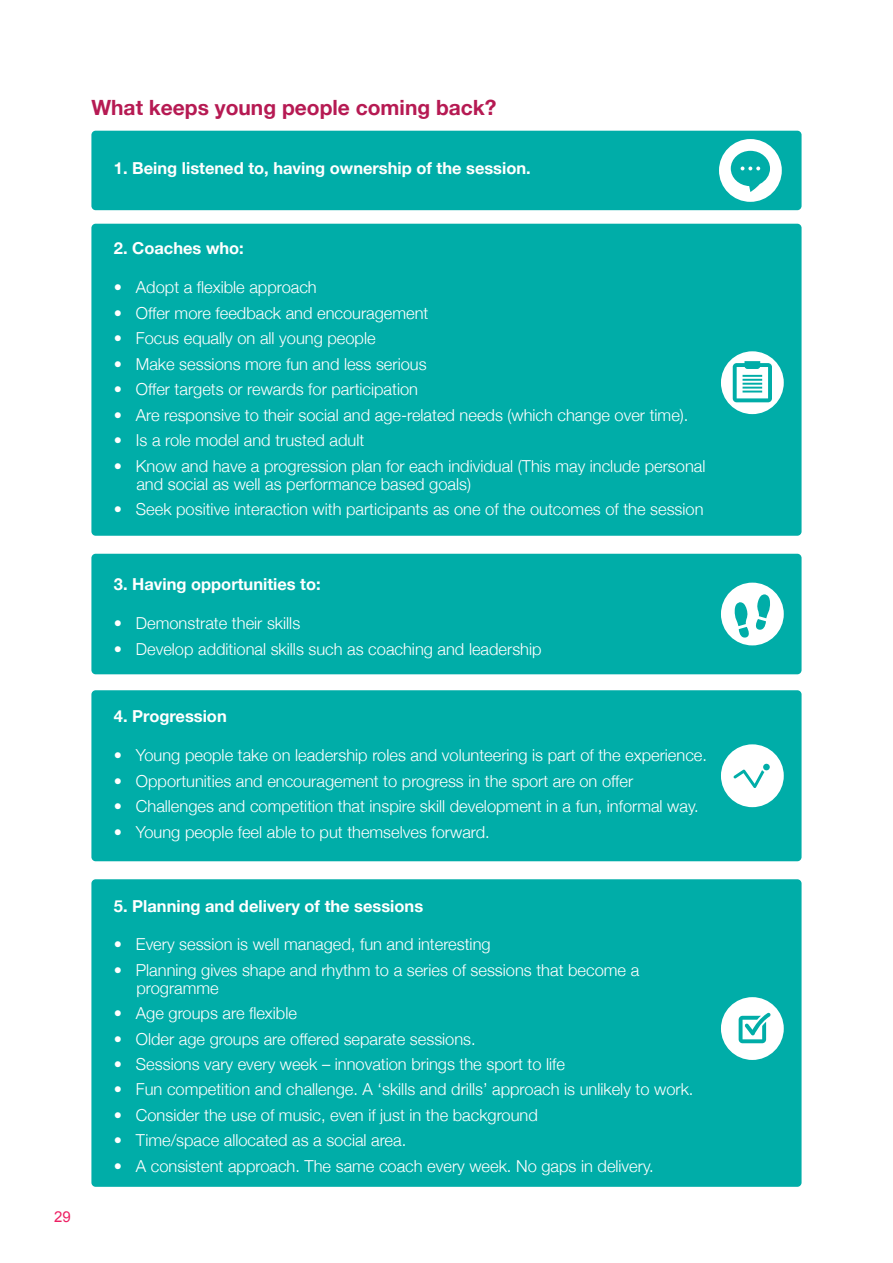
<style>
.page{position:relative;width:893px;height:1263px;background:#fff}
.page>*{position:absolute;margin:0;border:0;box-sizing:border-box;transform-origin:0 0}
.t1{font:700 21px "Helvetica Neue";color:#b61a53}
.t2{font:300 16.5px/18px "Helvetica Neue";color:#fff}
.t3{font:700 16.5px "Helvetica Neue";color:#fff}
.t4{font:15px "Arial";color:#ed1f63}
</style>
<div class="page">
<div style="left:91px;top:554px;width:710px;height:120px;background:#00ada8;border-radius:4px"></div>
<div style="left:91px;top:690px;width:710px;height:171px;background:#00ada8;border-radius:4px"></div>
<div style="left:91px;top:879px;width:710px;height:308px;background:#00ada8;border-radius:4px"></div>
<div style="left:91px;top:131px;width:710px;height:79px;background:#00ada8;border-radius:4px"></div>
<div style="left:91px;top:224px;width:710px;height:312px;background:#00ada8;border-radius:4px"></div>
<svg style="left:719px;top:139px;width:63px;height:63px"></svg>
<svg style="left:721px;top:583px;width:63px;height:62px"></svg>
<svg style="left:721px;top:744px;width:63px;height:63px"></svg>
<svg style="left:721px;top:351px;width:63px;height:63px"></svg>
<svg style="left:721px;top:997px;width:63px;height:63px"></svg>
<p class="t1" style="left:91px;top:91px;width:407px">What keeps young people coming back?</p>
<p class="t3" style="left:114px;top:156px;width:418px">1. Being listened to, having ownership of the session.</p>
<p class="t4" style="left:54px;top:1207px;width:18px">29</p>
<p class="t3" style="left:114px;top:235px;width:131px">2. Coaches who:</p>
<p class="t2" style="left:114px;top:277px;width:204px">• Adopt a flexible approach</p>
<p class="t2" style="left:114px;top:303px;width:316px">• Offer more feedback and encouragement</p>
<p class="t2" style="left:114px;top:328px;width:263px">• Focus equally on all young people</p>
<p class="t2" style="left:114px;top:354px;width:314px">• Make sessions more fun and less serious</p>
<p class="t2" style="left:114px;top:379px;width:306px">• Offer targets or rewards for participation</p>
<p class="t2" style="left:114px;top:405px;width:576px">• Are responsive to their social and age-related needs (which change over time).</p>
<p class="t2" style="left:114px;top:430px;width:252px">• Is a role model and trusted adult</p>
<p class="t2" style="left:136px;top:456px;width:571px;text-indent:-22px">• Know and have a progression plan for each individual (This may include personal and social as well as performance based goals)</p>
<p class="t2" style="left:114px;top:499px;width:591px">• Seek positive interaction with participants as one of the outcomes of the session</p>
<p class="t3" style="left:114px;top:571px;width:208px">3. Having opportunities to:</p>
<p class="t2" style="left:114px;top:613px;width:188px">• Demonstrate their skills</p>
<p class="t2" style="left:114px;top:639px;width:429px">• Develop additional skills such as coaching and leadership</p>
<p class="t3" style="left:114px;top:703px;width:114px">4. Progression</p>
<p class="t2" style="left:114px;top:745px;width:595px">• Young people take on leadership roles and volunteering is part of the experience.</p>
<p class="t2" style="left:114px;top:771px;width:521px">• Opportunities and encouragement to progress in the sport are on offer</p>
<p class="t2" style="left:114px;top:796px;width:586px">• Challenges and competition that inspire skill development in a fun, informal way.</p>
<p class="t2" style="left:114px;top:822px;width:377px">• Young people feel able to put themselves forward.</p>
<p class="t3" style="left:114px;top:893px;width:311px">5. Planning and delivery of the sessions</p>
<p class="t2" style="left:114px;top:934px;width:378px">• Every session is well managed, fun and interesting</p>
<p class="t2" style="left:136px;top:960px;width:504px;text-indent:-22px">• Planning gives shape and rhythm to a series of sessions that become a programme</p>
<p class="t2" style="left:114px;top:1003px;width:185px">• Age groups are flexible</p>
<p class="t2" style="left:114px;top:1029px;width:363px">• Older age groups are offered separate sessions.</p>
<p class="t2" style="left:114px;top:1054px;width:453px">• Sessions vary every week – innovation brings the sport to life</p>
<p class="t2" style="left:114px;top:1080px;width:581px">• Fun competition and challenge. A ‘skills and drills’ approach is unlikely to work.</p>
<p class="t2" style="left:114px;top:1105px;width:425px">• Consider the use of music, even if just in the background</p>
<p class="t2" style="left:114px;top:1131px;width:294px">• Time/space allocated as a social area.</p>
<p class="t2" style="left:114px;top:1156px;width:541px">• A consistent approach. The same coach every week. No gaps in delivery.</p>
</div>
